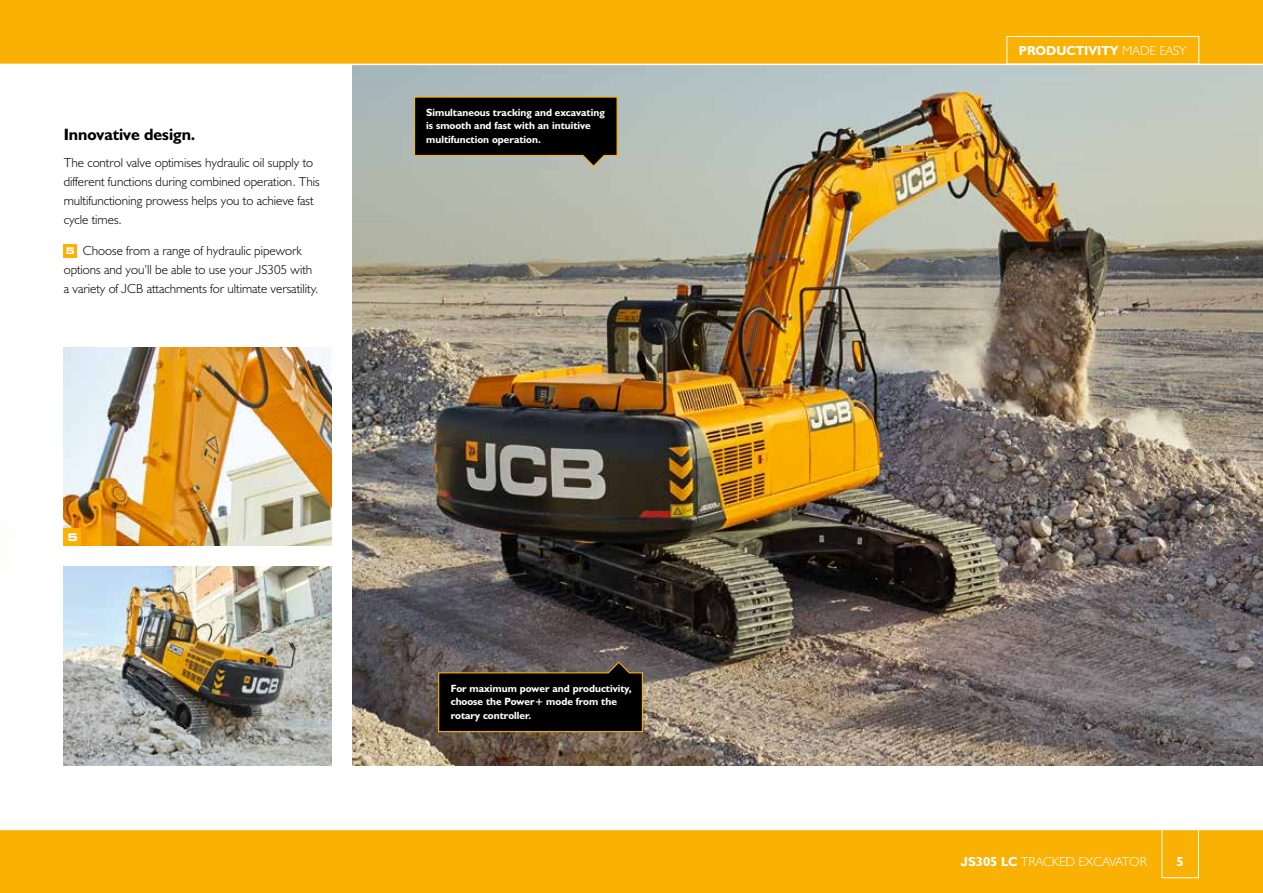
<style>
.page{position:relative;width:1263px;height:893px;background:#fff}
.page>*{position:absolute;margin:0;border:0;box-sizing:border-box;transform-origin:0 0}
.t1{font:16.5px "JCB Bold";letter-spacing:-.005em;color:#000}
.t2{font:13.2px/18.8px "JCB Light";color:#000}
.t3{font:13.2px "JCB Light";color:#fff}
.t4{font:13.2px "JCB Bold";color:#fff}
.t5{font:10.5px/13.5px "JCB Bold";color:#fff}
.t6{font:700 expanded 10.5px "Square 721 BT";color:#fff}
.s1{font-family:"Square 721 BT";font-weight:700;font-stretch:expanded;font-size:9.15px;color:#fff}
.s2{font-family:"JCB Light"}
.s3{font-family:"JCB Bold"}
</style>
<div class="page">
<img style="left:64px;top:347px;width:268px;height:199px">
<img style="left:353px;top:65px;width:910px;height:700px">
<img style="left:64px;top:567px;width:268px;height:198px">
<div style="left:0;top:0;width:1263px;height:64px;background:#f9b104"></div>
<div style="left:0;top:829px;width:1263px;height:64px;background:#f9b104"></div>
<hr style="left:0;top:829px;width:1263px;height:1px;background:#fff">
<div style="left:64px;top:244px;width:13px;height:13px;background:#f9b104"></div>
<div style="left:1006px;top:36px;width:193px;height:28px;border:1px solid #fff"></div>
<svg style="left:413px;top:96px;width:205px;height:72px;background:#28271f"></svg>
<svg style="left:437px;top:661px;width:206px;height:72px;background:#1b160f"></svg>
<div style="left:1162px;top:819px;width:37px;height:59px;border:1px solid #fff"></div>
<div style="left:64px;top:529px;width:17px;height:17px;background:#f9b104"></div>
<p class="t1" style="left:64px;top:124px;width:133px">Innovative design.</p>
<p class="t2" style="left:64px;top:153px;width:258px">The control valve optimises hydraulic oil supply to different functions during combined operation. This multifunctioning prowess helps you to achieve fast cycle times.</p>
<p class="t2" style="left:64px;top:241px;width:256px"><span class="s1">5</span> Choose from a range of hydraulic pipework options and you’ll be able to use your JS305 with a variety of JCB attachments for ultimate versatility.</p>
<p class="t6" style="left:67px;top:531px;width:12px">5</p>
<p class="t5" style="left:426px;top:105px;width:180px">Simultaneous tracking and excavating is smooth and fast with an intuitive multifunction operation.</p>
<p class="t5" style="left:451px;top:681px;width:182px">For maximum power and productivity, choose the Power+ mode from the rotary controller.</p>
<p class="t4" style="left:1019px;top:43px;width:169px">PRODUCTIVITY <span class="s2">MADE EASY</span></p>
<p class="t3" style="left:960px;top:853px;width:188px"><span class="s3">JS305 LC</span> TRACKED EXCAVATOR</p>
<p class="t4" style="left:1176px;top:853px;width:9px">5</p>
</div>
